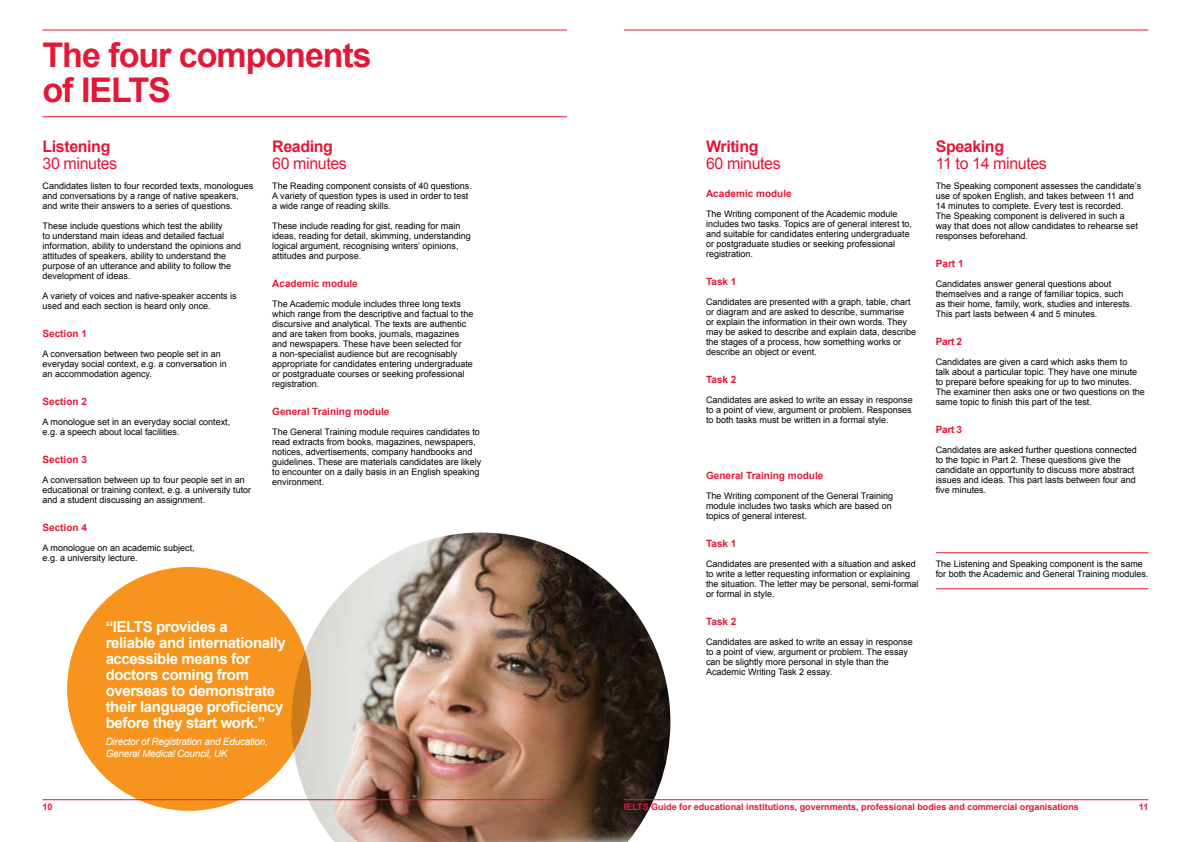
<style>
.page{position:relative;width:1191px;height:842px;background:#fff}
.page>*{position:absolute;margin:0;border:0;box-sizing:border-box;transform-origin:0 0}
.t1{font:700 34px/35px "Arial";letter-spacing:-.03em;color:#e31837}
.t2{font:16px "Arial";letter-spacing:-.025em;color:#e31837}
.t3{font:700 16px "Arial";letter-spacing:-.025em;color:#e31837}
.t4{font:700 15px/16px "Arial";letter-spacing:-.025em;color:#fff}
.t5{font:700 10px "Arial";color:#e31837}
.t6{font:italic 10px/12px "Arial";letter-spacing:-.025em;color:#fff}
.t7{font:9px/10px "Arial";color:#000}
.t8{font:700 9px "Arial";color:#e31837}
</style>
<div class="page">
<img style="left:291px;top:532px;width:379px;height:310px">
<hr style="left:43px;top:116px;width:524px;height:1px;background:#e31837">
<div style="left:67px;top:567px;width:244px;height:244px;background:#f7941e;border-radius:50%"></div>
<hr style="left:935px;top:552px;width:213px;height:1px;background:#e31837">
<hr style="left:935px;top:588px;width:213px;height:1px;background:#e31837">
<hr style="left:43px;top:30px;width:524px;height:1px;background:#e31837">
<hr style="left:43px;top:799px;width:524px;height:1px;background:#e31837">
<hr style="left:624px;top:30px;width:524px;height:1px;background:#e31837">
<hr style="left:624px;top:799px;width:524px;height:1px;background:#e31837">
<h1 class="t1" style="left:43px;top:39px;width:331px">The four components of IELTS</h1>
<h2 class="t3" style="left:43px;top:136px;width:69px">Listening</h2>
<h2 class="t2" style="left:43px;top:153px;width:76px">30 minutes</h2>
<p class="t7" style="left:43px;top:181px;width:212px">Candidates listen to four recorded texts, monologues and conversations by a range of native speakers, and write their answers to a series of questions.</p>
<p class="t7" style="left:43px;top:221px;width:200px">These include questions which test the ability<br>to understand main ideas and detailed factual information, ability to understand the opinions and attitudes of speakers, ability to understand the purpose of an utterance and ability to follow the development of ideas.</p>
<p class="t7" style="left:43px;top:291px;width:196px">A variety of voices and native-speaker accents is used and each section is heard only once.</p>
<p class="t5" style="left:43px;top:327px;width:46px">Section 1</p>
<p class="t7" style="left:43px;top:349px;width:186px">A conversation between two people set in an everyday social context, e.g. a conversation in an accommodation agency.</p>
<p class="t5" style="left:43px;top:395px;width:46px">Section 2</p>
<p class="t7" style="left:43px;top:417px;width:189px">A monologue set in an everyday social context, e.g. a speech about local facilities.</p>
<p class="t5" style="left:43px;top:453px;width:46px">Section 3</p>
<p class="t7" style="left:43px;top:475px;width:210px">A conversation between up to four people set in an educational or training context, e.g. a university tutor and a student discussing an assignment.</p>
<p class="t5" style="left:43px;top:521px;width:46px">Section 4</p>
<p class="t7" style="left:43px;top:543px;width:154px">A monologue on an academic subject, e.g. a university lecture.</p>
<h2 class="t3" style="left:272px;top:136px;width:62px">Reading</h2>
<h2 class="t2" style="left:272px;top:153px;width:76px">60 minutes</h2>
<p class="t7" style="left:272px;top:181px;width:201px">The Reading component consists of 40 questions.<br>A variety of question types is used in order to test a wide range of reading skills.</p>
<p class="t7" style="left:272px;top:221px;width:200px">These include reading for gist, reading for main ideas, reading for detail, skimming, understanding logical argument, recognising writers’ opinions, attitudes and purpose.</p>
<p class="t5" style="left:272px;top:277px;width:87px">Academic module</p>
<p class="t7" style="left:272px;top:299px;width:203px">The Academic module includes three long texts which range from the descriptive and factual to the discursive and analytical. The texts are authentic and are taken from books, journals, magazines and newspapers. These have been selected for<br>a non-specialist audience but are recognisably appropriate for candidates entering undergraduate or postgraduate courses or seeking professional registration.</p>
<p class="t5" style="left:272px;top:405px;width:119px">General Training module</p>
<p class="t7" style="left:272px;top:427px;width:210px">The General Training module requires candidates to read extracts from books, magazines, newspapers, notices, advertisements, company handbooks and guidelines. These are materials candidates are likely to encounter on a daily basis in an English speaking environment.</p>
<h3 class="t4" style="left:106px;top:619px;width:181px">“IELTS provides a<br>reliable and internationally accessible means for doctors coming from overseas to demonstrate their language proficiency before they start work.”</h3>
<p class="t6" style="left:106px;top:736px;width:164px">Director of Registration and Education,<br>General Medical Council, UK</p>
<h2 class="t3" style="left:706px;top:136px;width:54px">Writing</h2>
<h2 class="t2" style="left:706px;top:153px;width:76px">60 minutes</h2>
<p class="t5" style="left:706px;top:187px;width:87px">Academic module</p>
<p class="t7" style="left:706px;top:209px;width:207px">The Writing component of the Academic module includes two tasks. Topics are of general interest to, and suitable for candidates entering undergraduate or postgraduate studies or seeking professional registration.</p>
<p class="t5" style="left:706px;top:275px;width:32px">Task 1</p>
<p class="t7" style="left:706px;top:297px;width:212px">Candidates are presented with a graph, table, chart or diagram and are asked to describe, summarise<br>or explain the information in their own words. They may be asked to describe and explain data, describe the stages of a process, how something works or describe an object or event.</p>
<p class="t5" style="left:706px;top:373px;width:32px">Task 2</p>
<p class="t7" style="left:706px;top:395px;width:208px;text-align:justify">Candidates are asked to write an essay in response to a point of view, argument or problem. Responses to both tasks must be written in a formal style.</p>
<p class="t5" style="left:706px;top:469px;width:119px">General Training module</p>
<p class="t7" style="left:706px;top:491px;width:188px">The Writing component of the General Training module includes two tasks which are based on topics of general interest.</p>
<p class="t5" style="left:706px;top:537px;width:32px">Task 1</p>
<p class="t7" style="left:706px;top:559px;width:214px">Candidates are presented with a situation and asked to write a letter requesting information or explaining the situation. The letter may be personal, semi-formal or formal in style.</p>
<p class="t5" style="left:706px;top:615px;width:32px">Task 2</p>
<p class="t7" style="left:706px;top:637px;width:208px">Candidates are asked to write an essay in response to a point of view, argument or problem. The essay can be slightly more personal in style than the Academic Writing Task 2 essay.</p>
<h2 class="t3" style="left:935px;top:136px;width:70px">Speaking</h2>
<h2 class="t2" style="left:935px;top:153px;width:113px">11 to 14 minutes</h2>
<p class="t7" style="left:935px;top:181px;width:207px">The Speaking component assesses the candidate’s use of spoken English, and takes between 11 and 14 minutes to complete. Every test is recorded.<br>The Speaking component is delivered in such a way that does not allow candidates to rehearse set responses beforehand.</p>
<p class="t5" style="left:935px;top:257px;width:29px">Part 1</p>
<p class="t7" style="left:935px;top:279px;width:198px">Candidates answer general questions about themselves and a range of familiar topics, such as their home, family, work, studies and interests.<br>This part lasts between 4 and 5 minutes.</p>
<p class="t5" style="left:935px;top:335px;width:28px">Part 2</p>
<p class="t7" style="left:935px;top:357px;width:211px">Candidates are given a card which asks them to<br>talk about a particular topic. They have one minute to prepare before speaking for up to two minutes.<br>The examiner then asks one or two questions on the same topic to finish this part of the test.</p>
<p class="t5" style="left:935px;top:423px;width:28px">Part 3</p>
<p class="t7" style="left:935px;top:445px;width:203px">Candidates are asked further questions connected to the topic in Part 2. These questions give the candidate an opportunity to discuss more abstract issues and ideas. This part lasts between four and five minutes.</p>
<p class="t7" style="left:935px;top:559px;width:214px">The Listening and Speaking component is the same for both the Academic and General Training modules.</p>
<p class="t8" style="left:43px;top:801px;width:12px">10</p>
<p class="t8" style="left:624px;top:801px;width:456px">IELTS Guide for educational institutions, governments, professional bodies and commercial organisations</p>
<p class="t8" style="left:1139px;top:801px;width:11px">11</p>
</div>
